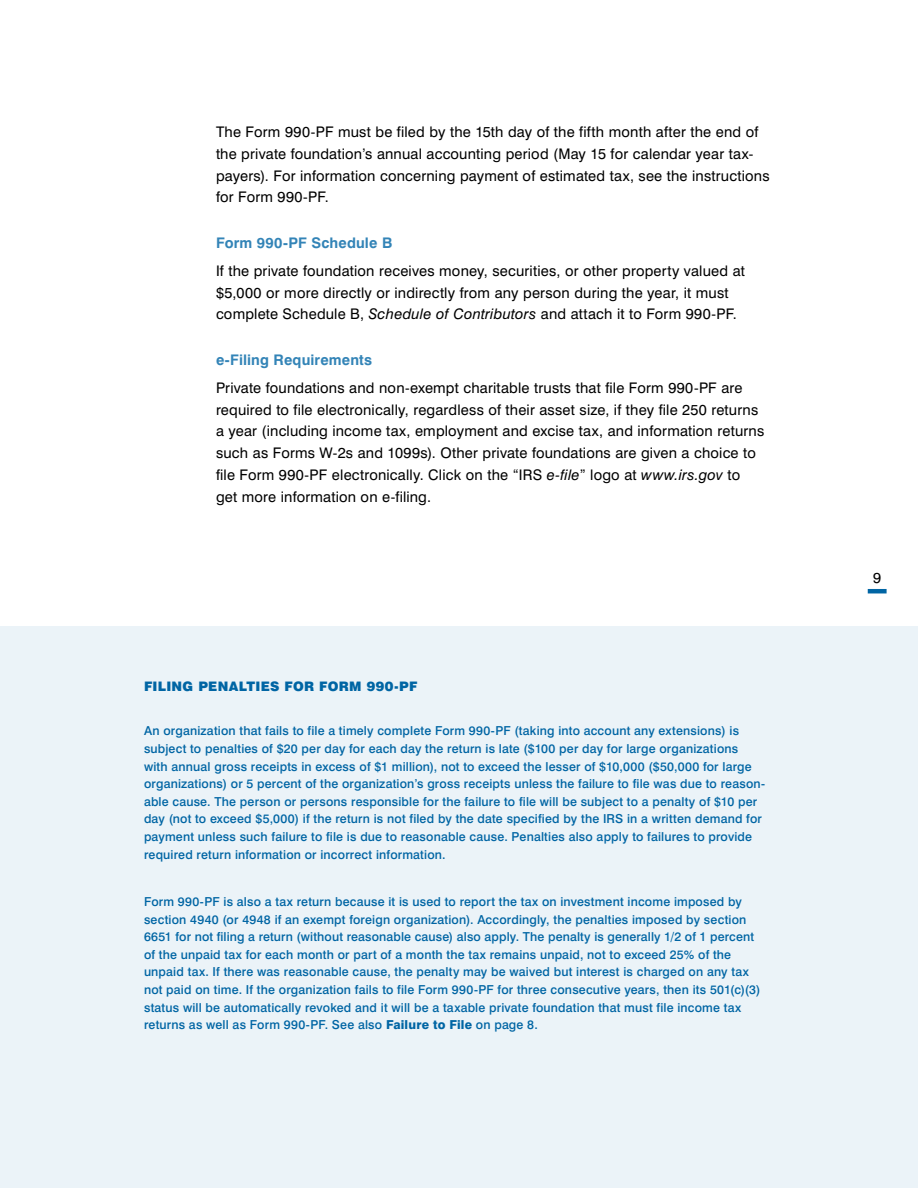
<style>
.page{position:relative;width:918px;height:1188px;background:#fff}
.page>*{position:absolute;margin:0;border:0;box-sizing:border-box;transform-origin:0 0}
.reg_text{font:14.7px/21.8px "Swiss 721 BT";letter-spacing:.015em;color:#000}
.subhead_2{font:700 14.7px "Swiss 721 BT";letter-spacing:.01em;color:#3384b7}
.sidebar_head{font:900 13.2px "Swiss 721 BT";letter-spacing:.02em;color:#0065a4}
.sidebar_head-2{font:500 12.3px/17.7px "Swiss 721 BT";letter-spacing:.015em;color:#0065a4}
.sidebar_text{font:500 12.3px/17.7px "Swiss 721 BT";letter-spacing:.015em;color:#0065a4}
.s1{color:#fff}
.s2{font-style:italic}
.s3{color:#ebf3f8}
.s4{font-weight:800}
</style>
<div class="page">
<hr style="left:868px;top:589px;width:19px;height:4px;background:#0065a4">
<div style="left:0;top:626px;width:918px;height:562px;background:#ebf3f8"></div>
<p class="reg_text" style="left:216px;top:121px;width:555px">The Form 990-PF must be filed by the 15th day of the fifth month after the end of the private foundation’s annual accounting period (May 15 for calendar year tax&shy;payers). For information concerning payment of estimated tax, see the instructions for Form 990-PF.</p>
<p class="subhead_2" style="left:216px;top:234px;width:182px">Form 990-PF Schedule B<span class="s1">,</span></p>
<p class="reg_text" style="left:216px;top:260px;width:530px">If the private foundation receives money, securities, or other property valued at $5,000 or more directly or indirectly from any person during the year, it must complete Schedule B, <span class="s2">Schedule of Contributors</span> and attach it to Form 990-PF.</p>
<p class="subhead_2" style="left:216px;top:351px;width:162px">e-Filing Requirements<span class="s1">,</span></p>
<p class="reg_text" style="left:216px;top:377px;width:550px">Private foundations and non-exempt charitable trusts that file Form 990-PF are required to file electronically, regardless of their asset size, if they file 250 returns a year (including income tax, employment and excise tax, and information returns such as Forms W-2s and 1099s). Other private foundations are given a choice to file Form 990-PF electronically. Click on the “IRS <span class="s2">e-file</span>” logo at <span class="s2">www.irs.gov</span> to get more information on e-filing.</p>
<p class="sidebar_head" style="left:144px;top:678px;width:279px">FILING PENALTIES FOR FORM 990-PF<span class="s3">,</span></p>
<p class="sidebar_head-2" style="left:144px;top:722px;width:623px">An organization that fails to file a timely complete Form 990-PF (taking into account any extensions) is subject to penalties of $20 per day for each day the return is late ($100 per day for large organizations with annual gross receipts in excess of $1 million), not to exceed the lesser of $10,000 ($50,000 for large organizations) or 5 percent of the organization’s gross receipts unless the failure to file was due to reason&shy;able cause. The person or persons responsible for the failure to file will be subject to a penalty of $10 per day (not to exceed $5,000) if the return is not filed by the date specified by the IRS in a written demand for payment unless such failure to file is due to reasonable cause. Penalties also apply to failures to provide required return information or incorrect information.</p>
<p class="sidebar_text" style="left:144px;top:893px;width:618px">Form 990-PF is also a tax return because it is used to report the tax on investment income imposed by section 4940 (or 4948 if an exempt foreign organization). Accordingly, the penalties imposed by section 6651 for not filing a return (without reasonable cause) also apply. The penalty is generally 1/2 of 1 percent of the unpaid tax for each month or part of a month the tax remains unpaid, not to exceed 25% of the unpaid tax. If there was reasonable cause, the penalty may be waived but interest is charged on any tax not paid on time. If the organization fails to file Form 990-PF for three consecutive years, then its 501(c)(3) status will be automatically revoked and it will be a taxable private foundation that must file income tax returns as well as Form 990-PF. See also <span class="s4">Failure to File</span> on page 8.</p>
<p class="reg_text" style="left:873px;top:567px;width:10px">9</p>
</div>
